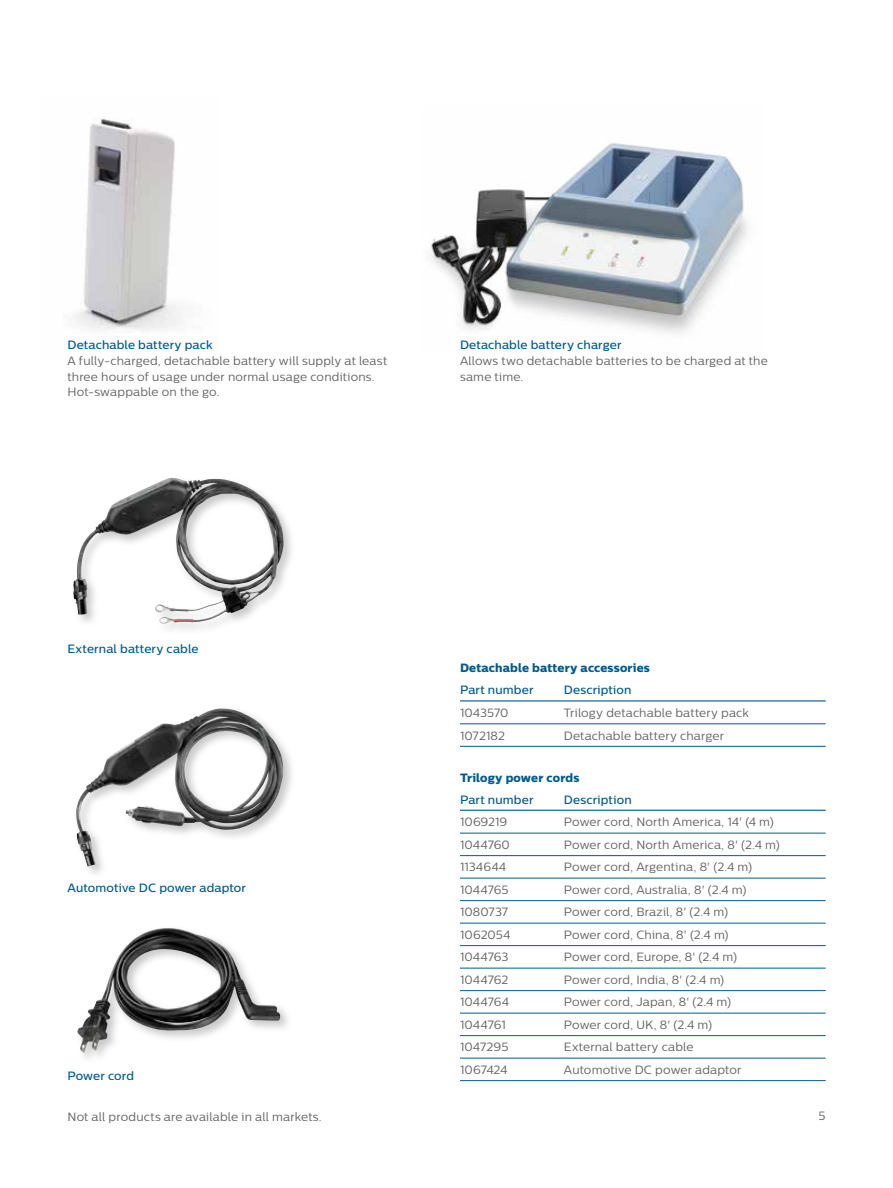
<style>
.page{position:relative;width:893px;height:1188px;background:#fff}
.page>*{position:absolute;margin:0;border:0;box-sizing:border-box;transform-origin:0 0}
.t1{font:12px/15.8px "Centrale Sans";letter-spacing:.01em;color:#636466}
.t2{font:500 12px "Centrale Sans";letter-spacing:.01em;color:#005b8e}
.t3{font:12px "Centrale Sans X Bold";letter-spacing:.01em;color:#005b8e}
</style>
<div class="page">
<img style="left:432px;top:143px;width:311px;height:183px">
<hr style="left:460px;top:724px;width:104px;height:1px;background:#005b8e">
<hr style="left:460px;top:746px;width:104px;height:1px;background:#005b8e">
<hr style="left:564px;top:724px;width:262px;height:1px;background:#005b8e">
<hr style="left:564px;top:746px;width:262px;height:1px;background:#005b8e">
<hr style="left:460px;top:700px;width:104px;height:2px;background:#005b8e">
<hr style="left:564px;top:700px;width:262px;height:2px;background:#005b8e">
<hr style="left:460px;top:833px;width:104px;height:1px;background:#005b8e">
<hr style="left:564px;top:833px;width:262px;height:1px;background:#005b8e">
<hr style="left:460px;top:968px;width:104px;height:1px;background:#005b8e">
<hr style="left:460px;top:1035px;width:104px;height:1px;background:#005b8e">
<hr style="left:460px;top:855px;width:104px;height:1px;background:#005b8e">
<hr style="left:460px;top:878px;width:104px;height:1px;background:#005b8e">
<hr style="left:460px;top:900px;width:104px;height:1px;background:#005b8e">
<hr style="left:460px;top:923px;width:104px;height:1px;background:#005b8e">
<hr style="left:460px;top:945px;width:104px;height:1px;background:#005b8e">
<hr style="left:460px;top:990px;width:104px;height:1px;background:#005b8e">
<hr style="left:460px;top:1013px;width:104px;height:1px;background:#005b8e">
<hr style="left:460px;top:1058px;width:104px;height:1px;background:#005b8e">
<hr style="left:460px;top:1080px;width:104px;height:1px;background:#005b8e">
<hr style="left:564px;top:855px;width:262px;height:1px;background:#005b8e">
<hr style="left:564px;top:878px;width:262px;height:1px;background:#005b8e">
<hr style="left:564px;top:900px;width:262px;height:1px;background:#005b8e">
<hr style="left:564px;top:923px;width:262px;height:1px;background:#005b8e">
<hr style="left:564px;top:945px;width:262px;height:1px;background:#005b8e">
<hr style="left:564px;top:968px;width:262px;height:1px;background:#005b8e">
<hr style="left:564px;top:990px;width:262px;height:1px;background:#005b8e">
<hr style="left:564px;top:1013px;width:262px;height:1px;background:#005b8e">
<hr style="left:564px;top:1035px;width:262px;height:1px;background:#005b8e">
<hr style="left:564px;top:1058px;width:262px;height:1px;background:#005b8e">
<hr style="left:564px;top:1080px;width:262px;height:1px;background:#005b8e">
<hr style="left:460px;top:810px;width:104px;height:1px;background:#005b8e">
<hr style="left:564px;top:810px;width:262px;height:1px;background:#005b8e">
<img style="left:72px;top:118px;width:108px;height:213px">
<div style="left:75px;top:925px;width:217px;height:140px;background:#636466;opacity:.35"></div>
<img style="left:77px;top:928px;width:159px;height:125px">
<div style="left:74px;top:706px;width:222px;height:172px;background:#636466;opacity:.35"></div>
<img style="left:76px;top:709px;width:141px;height:158px">
<div style="left:71px;top:475px;width:225px;height:161px;background:#636466;opacity:.35"></div>
<img style="left:73px;top:479px;width:149px;height:136px">
<p class="t2" style="left:68px;top:338px;width:147px">Detachable battery pack</p>
<p class="t1" style="left:68px;top:353px;width:321px">A fully-charged, detachable battery will supply at least three hours of usage under normal usage conditions.<br>Hot-swappable on the go.</p>
<p class="t2" style="left:460px;top:338px;width:163px">Detachable battery charger</p>
<p class="t1" style="left:460px;top:353px;width:309px">Allows two detachable batteries to be charged at the same time.</p>
<p class="t2" style="left:68px;top:642px;width:133px">External battery cable</p>
<p class="t3" style="left:460px;top:661px;width:191px">Detachable battery accessories</p>
<p class="t2" style="left:460px;top:683px;width:75px">Part number</p>
<p class="t2" style="left:564px;top:683px;width:69px">Description</p>
<p class="t1" style="left:460px;top:705px;width:50px">1043570</p>
<p class="t1" style="left:564px;top:705px;width:186px">Trilogy detachable battery pack</p>
<p class="t1" style="left:460px;top:727px;width:46px">1072182</p>
<p class="t1" style="left:564px;top:727px;width:162px">Detachable battery charger</p>
<p class="t3" style="left:460px;top:770px;width:121px">Trilogy power cords</p>
<p class="t2" style="left:460px;top:792px;width:75px">Part number</p>
<p class="t2" style="left:564px;top:792px;width:69px">Description</p>
<p class="t1" style="left:460px;top:814px;width:49px">1069219</p>
<p class="t1" style="left:564px;top:814px;width:211px">Power cord, North America, 14' (4 m)</p>
<p class="t1" style="left:460px;top:837px;width:51px">1044760</p>
<p class="t1" style="left:564px;top:837px;width:217px">Power cord, North America, 8' (2.4 m)</p>
<p class="t1" style="left:460px;top:859px;width:48px">1134644</p>
<p class="t1" style="left:564px;top:859px;width:190px">Power cord, Argentina, 8' (2.4 m)</p>
<p class="t1" style="left:460px;top:882px;width:50px">1044765</p>
<p class="t1" style="left:564px;top:882px;width:184px">Power cord, Australia, 8' (2.4 m)</p>
<p class="t1" style="left:460px;top:904px;width:50px">1080737</p>
<p class="t1" style="left:564px;top:904px;width:166px">Power cord, Brazil, 8' (2.4 m)</p>
<p class="t1" style="left:460px;top:927px;width:52px">1062054</p>
<p class="t1" style="left:564px;top:927px;width:166px">Power cord, China, 8' (2.4 m)</p>
<p class="t1" style="left:460px;top:949px;width:50px">1044763</p>
<p class="t1" style="left:564px;top:949px;width:175px">Power cord, Europe, 8' (2.4 m)</p>
<p class="t1" style="left:460px;top:972px;width:50px">1044762</p>
<p class="t1" style="left:564px;top:972px;width:162px">Power cord, India, 8' (2.4 m)</p>
<p class="t1" style="left:460px;top:994px;width:50px">1044764</p>
<p class="t1" style="left:564px;top:994px;width:169px">Power cord, Japan, 8' (2.4 m)</p>
<p class="t1" style="left:460px;top:1017px;width:48px">1044761</p>
<p class="t1" style="left:564px;top:1017px;width:150px">Power cord, UK, 8' (2.4 m)</p>
<p class="t1" style="left:460px;top:1039px;width:50px">1047295</p>
<p class="t1" style="left:564px;top:1039px;width:131px">External battery cable</p>
<p class="t1" style="left:460px;top:1062px;width:49px">1067424</p>
<p class="t1" style="left:564px;top:1062px;width:179px">Automotive DC power adaptor</p>
<p class="t2" style="left:68px;top:880px;width:180px">Automotive DC power adaptor</p>
<p class="t2" style="left:68px;top:1069px;width:68px">Power cord</p>
<p class="t1" style="left:68px;top:1108px;width:256px">Not all products are available in all markets.</p>
<p class="t1" style="left:818px;top:1108px;width:8px">5</p>
</div>
